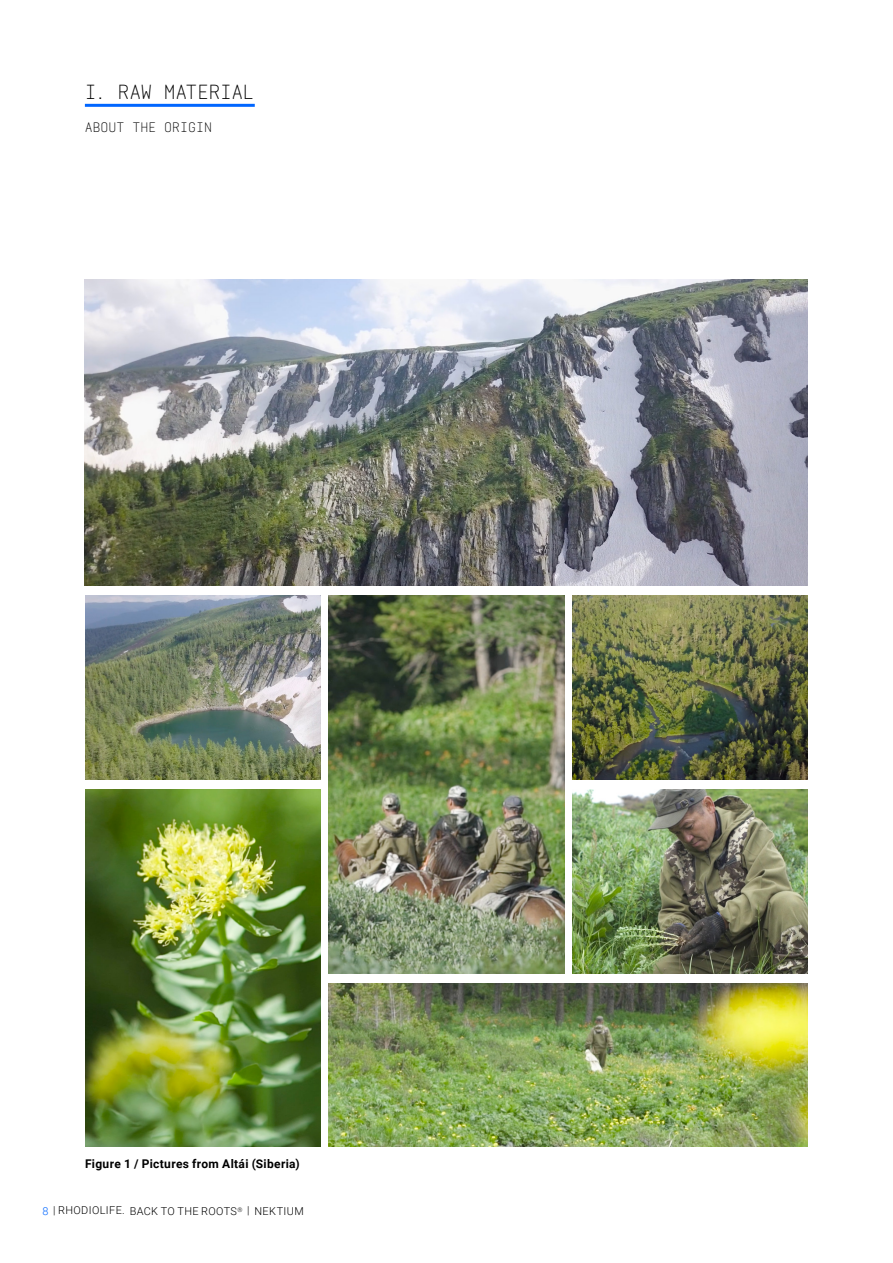
<style>
.page{position:relative;width:893px;height:1263px;background:#fff}
.page>*{position:absolute;margin:0;border:0;box-sizing:border-box;transform-origin:0 0}
.t1{font:300 22.35px "Realtime";letter-spacing:-.02em;color:#000}
.t2{font:300 15px "Realtime";color:#000}
.t3{font:700 12px "Roboto";letter-spacing:.025em;color:#000}
.t4{font:300 10.95px "Roboto";letter-spacing:.035em;color:#000}
.s1{color:#06f}
</style>
<div class="page">
<img style="left:85px;top:280px;width:723px;height:305px">
<img style="left:85px;top:595px;width:236px;height:184px">
<img style="left:85px;top:789px;width:236px;height:357px">
<img style="left:329px;top:595px;width:235px;height:378px">
<img style="left:329px;top:983px;width:479px;height:163px">
<img style="left:572px;top:595px;width:236px;height:184px">
<img style="left:572px;top:789px;width:236px;height:184px">
<hr style="left:85px;top:104px;width:170px;height:3px;background:#06f">
<h1 class="t1" style="left:85px;top:78px;width:171px">I. RAW MATERIAL</h1>
<h2 class="t2" style="left:85px;top:117px;width:129px">ABOUT THE ORIGIN</h2>
<p class="t3" style="left:85px;top:1156px;width:216px">Figure 1 / Pictures from Altái (Siberia)</p>
<p class="t4" style="left:43px;top:1205px;width:263px"><span class="s1">8</span> | RHODIOLIFE. BACK TO THE ROOTS<sup>®</sup> | NEKTIUM</p>
</div>
